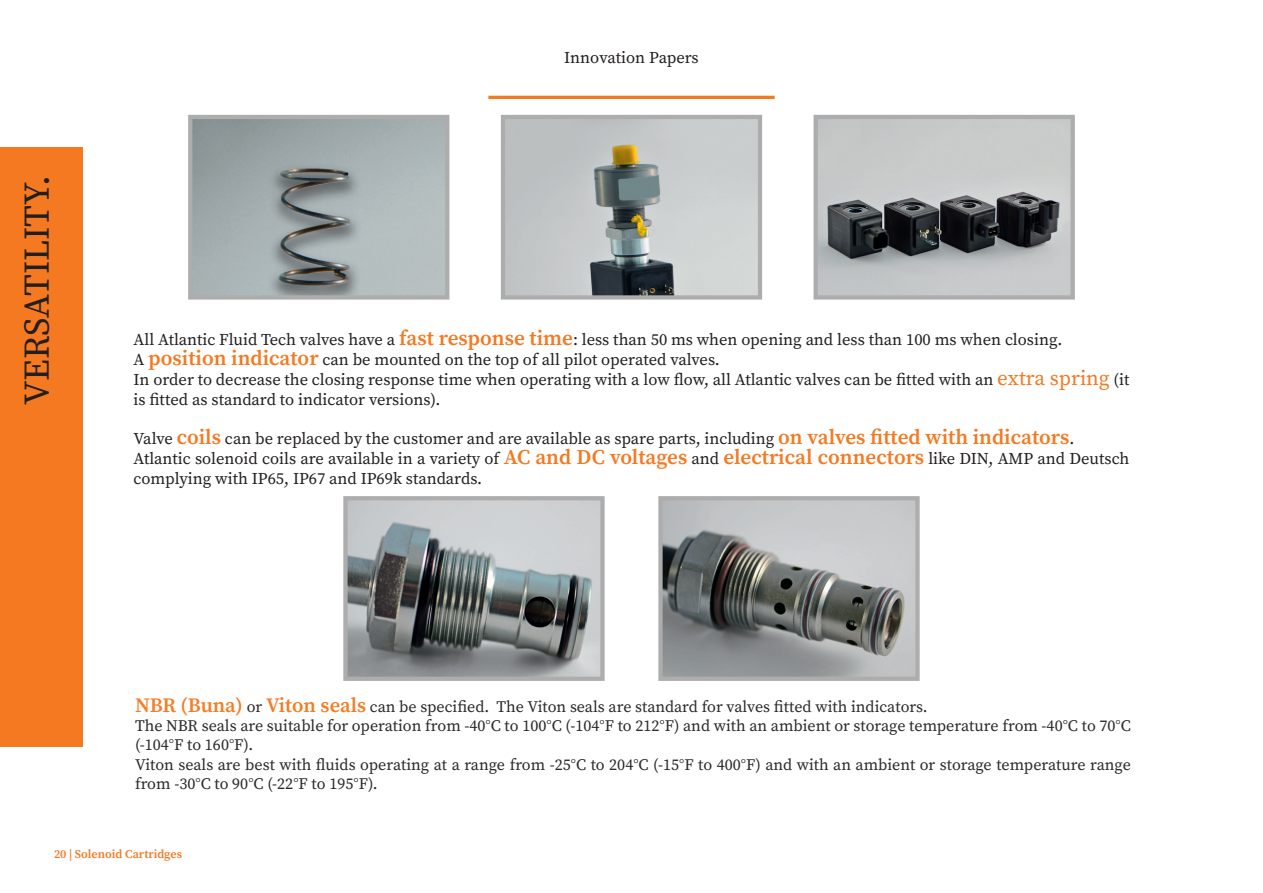
<style>
.page{position:relative;width:1263px;height:893px;background:#fff}
.page>*{position:absolute;margin:0;border:0;box-sizing:border-box;transform-origin:0 0}
.Pagina_mastro_-_Nume{font:36px "Source Serif Pro";color:#231f20}
.Corpo_del_testo_-_11{font:16.5px/19.8px "Source Serif Pro";color:#231f20}
.Corpo_del_testo_-_11-2{font:16.05px/19.2px "Source Serif Pro";color:#2b292a}
.t1{font:600 12px "Source Serif Pro";color:#f47921}
.s1{font-weight:600;font-size:21px;color:#f47921}
.s2{font-size:21px;color:#f47921}
.s3{font-weight:600;font-size:20.4px;color:#f47d27}
</style>
<div class="page">
<img style="left:193px;top:120px;width:251px;height:175px">
<div style="left:188px;top:115px;width:261px;height:185px;border:4px solid #aeadad"></div>
<img style="left:506px;top:120px;width:251px;height:175px">
<div style="left:501px;top:115px;width:261px;height:185px;border:4px solid #aeadad"></div>
<img style="left:818px;top:120px;width:252px;height:175px">
<div style="left:813px;top:115px;width:262px;height:185px;border:4px solid #aeadad"></div>
<hr style="left:488px;top:96px;width:287px;height:3px;background:#f47921">
<div style="left:0;top:147px;width:83px;height:599px;background:#f47921"></div>
<img style="left:348px;top:501px;width:252px;height:175px">
<div style="left:343px;top:496px;width:262px;height:185px;border:4px solid #aeadad"></div>
<img style="left:663px;top:501px;width:252px;height:175px">
<div style="left:658px;top:496px;width:262px;height:185px;border:4px solid #aeadad"></div>
<p class="Pagina_mastro_-_Nume" style="left:13px;top:405px;width:231px;rotate:-90deg">VERSATILITY.</p>
<p class="Corpo_del_testo_-_11" style="left:564px;top:48px;width:136px">Innovation Papers</p>
<p class="Corpo_del_testo_-_11" style="left:134px;top:330px;width:930px">All Atlantic Fluid Tech valves have a <span class="s1">fast response time</span>: less than 50 ms when opening and less than 100 ms when closing.</p>
<p class="Corpo_del_testo_-_11" style="left:134px;top:350px;width:588px">A <span class="s1">position indicator</span> can be mounted on the top of all pilot operated valves.</p>
<p class="Corpo_del_testo_-_11" style="left:134px;top:370px;width:997px">In order to decrease the closing response time when operating with a low flow, all Atlantic valves can be fitted with an <span class="s2">extra spring</span> (it is fitted as standard to indicator versions).</p>
<p class="Corpo_del_testo_-_11" style="left:134px;top:429px;width:942px">Valve <span class="s1">coils</span> can be replaced by the customer and are available as spare parts, including <span class="s1">on valves fitted with indicators</span>.</p>
<p class="Corpo_del_testo_-_11" style="left:134px;top:449px;width:997px">Atlantic solenoid coils are available in a variety of <span class="s1">AC and DC voltages</span> and <span class="s1">electrical connectors</span> like DIN, AMP and Deutsch complying with IP65, IP67 and IP69k standards.</p>
<p class="Corpo_del_testo_-_11-2" style="left:135px;top:697px;width:794px"><span class="s3">NBR (Buna)</span> or <span class="s3">Viton seals</span> can be specified. The Viton seals are standard for valves fitted with indicators.</p>
<p class="Corpo_del_testo_-_11-2" style="left:135px;top:716px;width:997px">The NBR seals are suitable for operation from -40°C to 100°C (-104°F to 212°F) and with an ambient or storage temperature from -40°C to 70°C (-104°F to 160°F).</p>
<p class="Corpo_del_testo_-_11-2" style="left:135px;top:755px;width:997px">Viton seals are best with fluids operating at a range from -25°C to 204°C (-15°F to 400°F) and with an ambient or storage temperature range from -30°C to 90°C (-22°F to 195°F).</p>
<p class="t1" style="left:54px;top:846px;width:129px">20 | Solenoid Cartridges</p>
</div>
